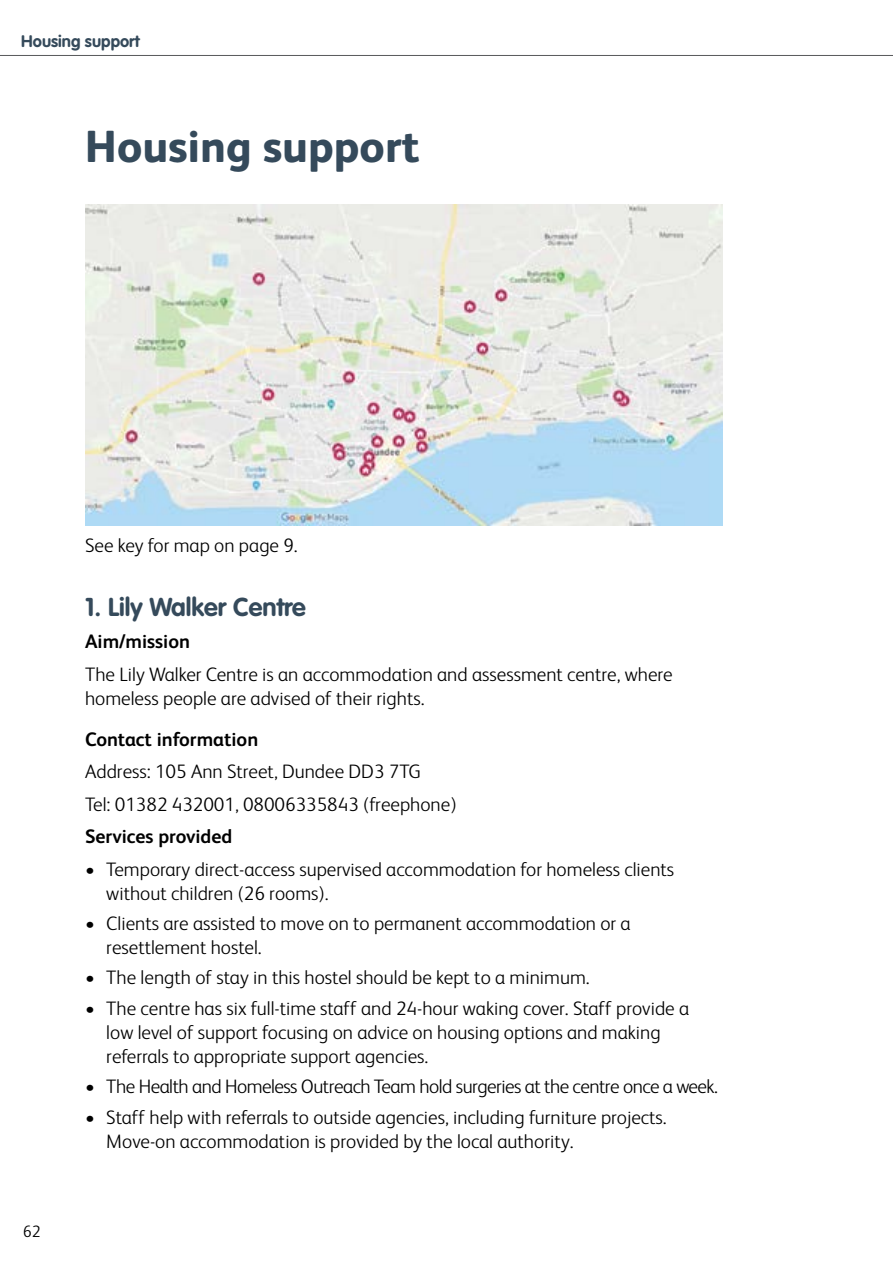
<style>
.page{position:relative;width:893px;height:1263px;background:#fff}
.page>*{position:absolute;margin:0;border:0;box-sizing:border-box;transform-origin:0 0}
.A-Head{font:800 45px "FS Albert";color:#354a5b}
.B-Head{font:700 25.5px "VAG Rounded";color:#354a5b}
.Body_text{font:300 19.5px/24px "FS Albert";color:#000}
.Contact_information{font:300 19.5px "FS Albert";color:#000}
.Body_text-2{font:300 19.5px "FS Albert";letter-spacing:-.025em;color:#000}
.Subhead_C_head{font:700 19.5px "FS Albert";color:#000}
.Page_title{font:700 16.5px "VAG Rounded";color:#354a5b}
.t1{font:300 16.5px "FS Albert";color:#000}
</style>
<div class="page">
<hr style="left:0;top:55px;width:893px;height:1px;background:#58595b">
<img style="left:85px;top:204px;width:638px;height:321px">
<p class="Page_title" style="left:21px;top:31px;width:120px">Housing support</p>
<p class="A-Head" style="left:85px;top:114px;width:336px">Housing support</p>
<p class="Body_text" style="left:85px;top:532px;width:214px">See key for map on page 9.</p>
<p class="t1" style="left:23px;top:1221px;width:19px">62</p>
<p class="B-Head" style="left:85px;top:592px;width:222px">1. Lily Walker Centre</p>
<p class="Subhead_C_head" style="left:85px;top:628px;width:106px">Aim/mission</p>
<p class="Body_text" style="left:85px;top:661px;width:589px">The Lily Walker Centre is an accommodation and assessment centre, where homeless people are advised of their rights.</p>
<p class="Subhead_C_head" style="left:85px;top:726px;width:175px">Contact information</p>
<p class="Contact_information" style="left:85px;top:759px;width:338px">Address: 105 Ann Street, Dundee DD3 7TG</p>
<p class="Contact_information" style="left:85px;top:791px;width:373px">Tel: 01382 432001, 08006335843 (freephone)</p>
<p class="Subhead_C_head" style="left:85px;top:823px;width:149px">Services provided</p>
<p class="Body_text" style="left:106px;top:856px;width:569px;text-indent:-21px">• Temporary direct-access supervised accommodation for homeless clients without children (26 rooms).</p>
<p class="Body_text" style="left:106px;top:910px;width:526px;text-indent:-21px">• Clients are assisted to move on to permanent accommodation or a resettlement hostel.</p>
<p class="Body_text" style="left:85px;top:965px;width:506px">• The length of stay in this hostel should be kept to a minimum.</p>
<p class="Body_text" style="left:106px;top:995px;width:584px;text-indent:-21px">• The centre has six full-time staff and 24-hour waking cover. Staff provide a low level of support focusing on advice on housing options and making referrals to appropriate support agencies.</p>
<p class="Body_text-2" style="left:85px;top:1074px;width:634px">• The Health and Homeless Outreach Team hold surgeries at the centre once a week.</p>
<p class="Body_text" style="left:106px;top:1104px;width:562px;text-indent:-21px">• Staff help with referrals to outside agencies, including furniture projects.<br>Move-on accommodation is provided by the local authority.</p>
</div>
